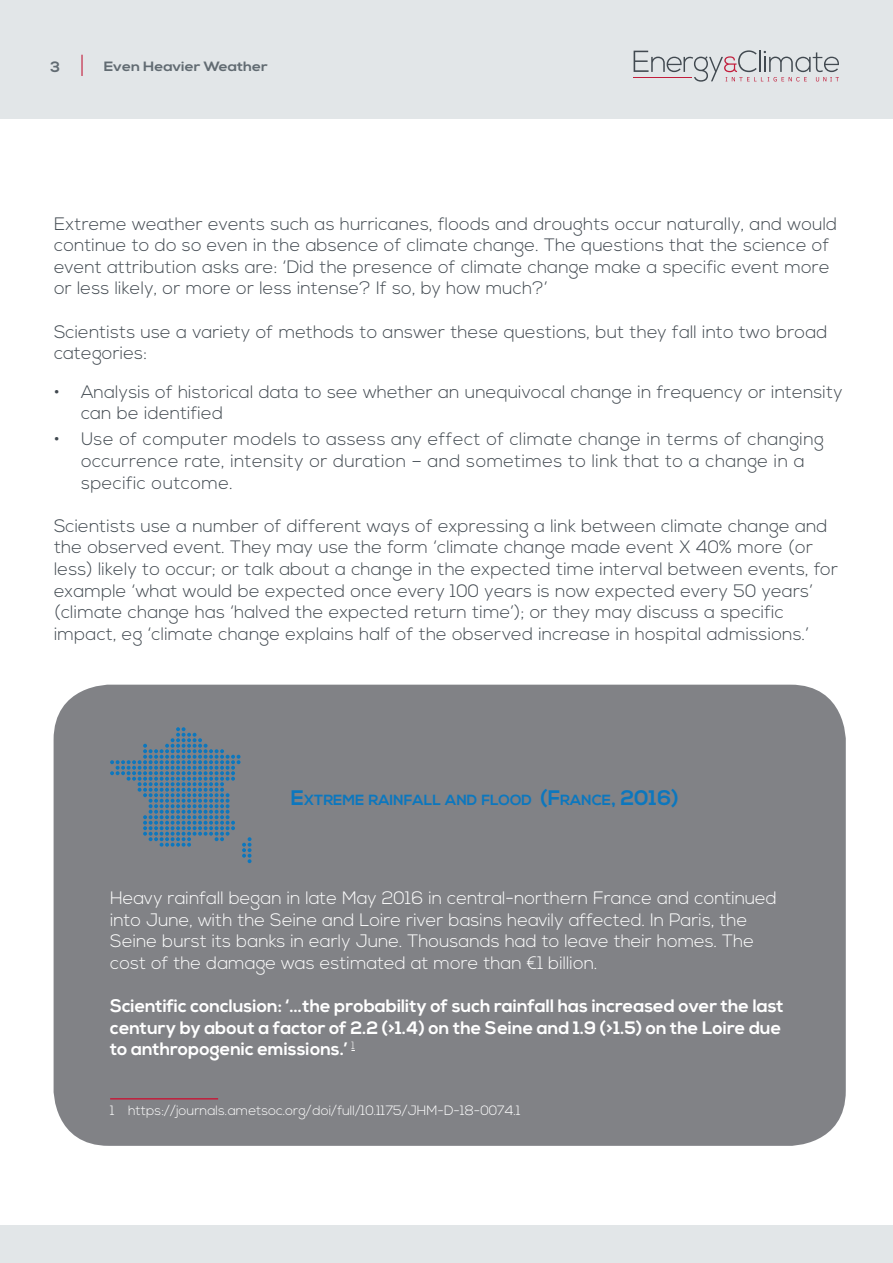
<style>
.page{position:relative;width:893px;height:1263px;background:#fff}
.page>*{position:absolute;margin:0;border:0;box-sizing:border-box;transform-origin:0 0}
.t1{font:300 18px/21.6px "Nexa";letter-spacing:.01em;color:#414950}
.t2{font:300 18px/21.6px "Nexa";color:#fff}
.t3{font:700 18px/21.6px "Nexa";color:#fff}
.t4{font:700 15px "Nexa";color:#2a363f}
.t5{font:700 14.7px "Nexa";color:#0c77be}
.t6{font:300 13.5px "Nexa";color:#fff}
.t7{font:700 13.5px "Nexa";color:#2a363f;scale:1.14 1}
.s1{font-size:21px}
</style>
<div class="page">
<div style="left:0;top:0;width:893px;height:118px;background:#e2e6e8"></div>
<hr style="left:81px;top:55px;width:2px;height:21px;background:#c21e3c">
<svg style="left:634px;top:50px;width:205px;height:32px"></svg>
<div style="left:0;top:1225px;width:893px;height:38px;background:#e2e6e8"></div>
<div style="left:54px;top:685px;width:792px;height:461px;background:#818286;border-radius:55px"></div>
<hr style="left:110px;top:1098px;width:108px;height:1px;background:#c21e3c">
<svg style="left:110px;top:727px;width:141px;height:136px"></svg>
<p class="t4" style="left:51px;top:59px;width:11px">3</p>
<p class="t7" style="left:104px;top:59px;width:145px">Even Heavier Weather</p>
<p class="t1" style="left:54px;top:213px;width:785px">Extreme weather events such as hurricanes, floods and droughts occur naturally, and would continue to do so even in the absence of climate change. The questions that the science of event attribution asks are: ‘Did the presence of climate change make a specific event more or less likely, or more or less intense? If so, by how much?’</p>
<p class="t1" style="left:54px;top:321px;width:775px">Scientists use a variety of methods to answer these questions, but they fall into two broad categories:</p>
<p class="t1" style="left:81px;top:382px;width:763px;text-indent:-27px">• Analysis of historical data to see whether an unequivocal change in frequency or intensity can be identified</p>
<p class="t1" style="left:81px;top:429px;width:744px;text-indent:-27px">• Use of computer models to assess any effect of climate change in terms of changing occurrence rate, intensity or duration – and sometimes to link that to a change in a specific outcome.</p>
<p class="t1" style="left:54px;top:516px;width:786px">Scientists use a number of different ways of expressing a link between climate change and the observed event. They may use the form ‘climate change made event X 40% more (or less) likely to occur; or talk about a change in the expected time interval between events, for example ‘what would be expected once every 100 years is now expected every 50 years’ (climate change has ‘halved the expected return time’); or they may discuss a specific</p>
<p class="t1" style="left:54px;top:624px;width:756px">impact, eg ‘climate change explains half of the observed increase in hospital admissions.’</p>
<p class="t5" style="left:291px;top:792px;width:389px"><span class="s1">E</span>XTREME RAINFALL AND FLOOD <span class="s1">(F</span>RANCE<span class="s1">, 2016)</span></p>
<p class="t2" style="left:110px;top:888px;width:668px">Heavy rainfall began in late May 2016 in central-northern France and continued into June, with the Seine and Loire river basins heavily affected. In Paris, the Seine burst its banks in early June. Thousands had to leave their homes. The cost of the damage was estimated at more than €1 billion.</p>
<p class="t3" style="left:110px;top:996px;width:675px">Scientific conclusion: ‘…the probability of such rainfall has increased over the last century by about a factor of 2.2 (&gt;1.4) on the Seine and 1.9 (&gt;1.5) on the Loire due to anthropogenic emissions.’ <sup>1</sup></p>
<p class="t6" style="left:110px;top:1102px;width:412px">1 https://journals.ametsoc.org/doi/full/10.1175/JHM-D-18-0074.1</p>
</div>
